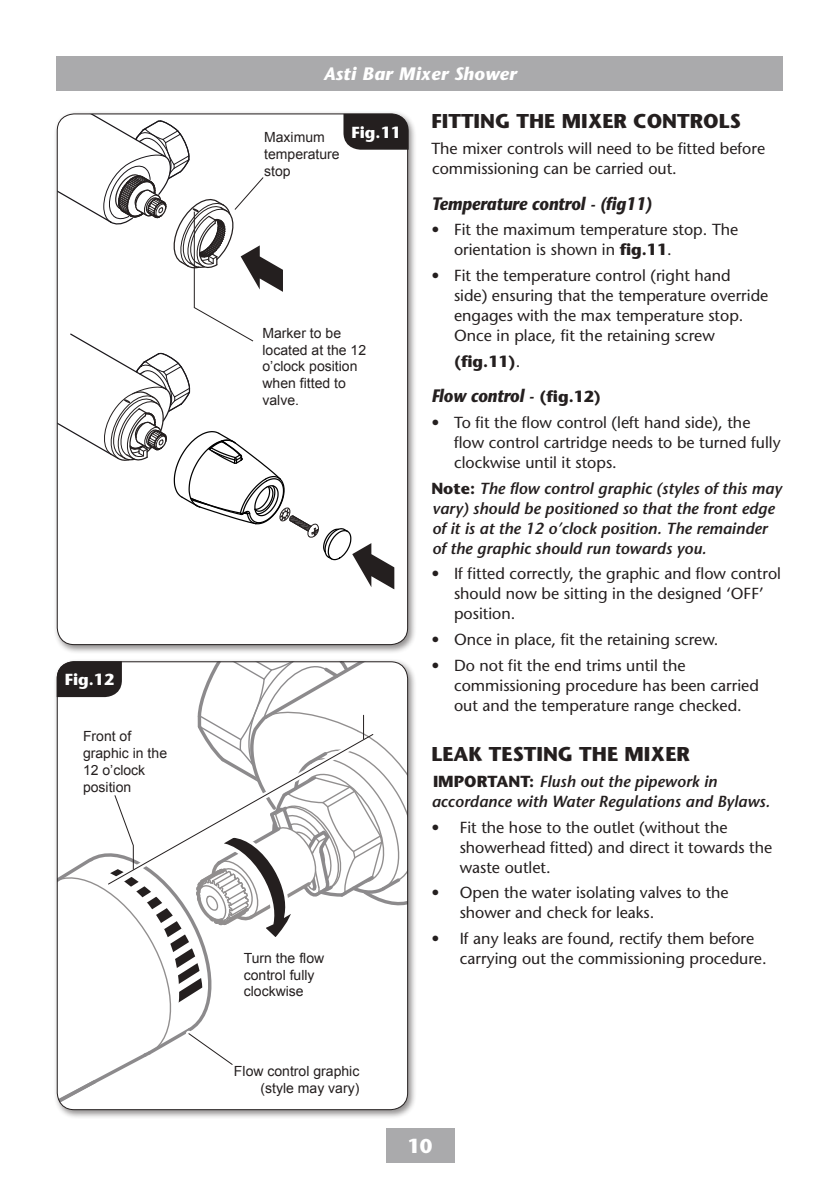
<style>
.page{position:relative;width:840px;height:1191px;background:#fff}
.page>*{position:absolute;margin:0;border:0;box-sizing:border-box;transform-origin:0 0}
.t1{font:700 20px "Stone Sans Std";color:#241f1f}
.t2{font:700 20px "Stone Sans Std";color:#fff}
.t3{font:italic 700 18px "Stone Sans Std";letter-spacing:-.01em;color:#241f1f;scale:.9 1}
.t4{font:italic 700 18px "Stone Sans Std";letter-spacing:.01em;color:#fff}
.t5{font:500 16px/20px "Stone Sans Std";color:#241f1f}
.t6{font:italic 600 16px/20px "Stone Sans Std";color:#241f1f}
.t7{font:700 16px "Stone Sans Std";color:#fff}
.t8{font:700 16px "Stone Sans Std";color:#241f1f}
.t9{font:14px/16.8px "Arial";color:#241f1f}
.s1{font-weight:700}
.s2{font-weight:500}
.s3{font-style:normal;font-size:16px}
.s4{font-weight:700;font-style:normal}
</style>
<div class="page">
<div style="left:57px;top:57px;width:725px;height:34px;background:#aaaaac"></div>
<div style="left:386px;top:1128px;width:68px;height:34px;background:#aaaaac"></div>
<div style="left:53px;top:658px;width:364px;height:460px;background:#241f1f;opacity:.5"></div>
<svg style="left:57px;top:661px;width:350px;height:448px"></svg>
<div style="left:53px;top:110px;width:364px;height:544px;background:#241f1f;opacity:.5"></div>
<div style="left:57px;top:114px;width:350px;height:530px;background:#fff;border-radius:17px"></div>
<svg style="left:343px;top:114px;width:65px;height:36px;background:#302b2b"></svg>
<hr style="left:194px;top:212px;width:1px;height:96px;background:#241f1f">
<svg style="left:57px;top:306px;width:337px;height:283px"></svg>
<svg style="left:57px;top:114px;width:226px;height:178px"></svg>
<p class="t7" style="left:65px;top:670px;width:51px">Fig.12</p>
<p class="t9" style="left:83px;top:728px;width:86px">Front of graphic in the<br>12 o’clock position</p>
<p class="t4" style="left:323px;top:63px;width:194px">Asti Bar Mixer Shower</p>
<p class="t9" style="left:264px;top:129px;width:77px">Maximum temperature stop</p>
<p class="t7" style="left:351px;top:122px;width:51px">Fig.11</p>
<p class="t9" style="left:262px;top:324px;width:105px">Marker to be located at the 12 o’clock position when fitted to valve.</p>
<p class="t9" style="left:243px;top:949px;width:82px">Turn the flow control fully clockwise</p>
<p class="t1" style="left:431px;top:109px;width:311px">FITTING THE MIXER CONTROLS</p>
<p class="t5" style="left:431px;top:138px;width:335px">The mixer controls will need to be fitted before commissioning can be carried out.</p>
<p class="t3" style="left:431px;top:192px;width:246px">Temperature control - (fig11)</p>
<p class="t5" style="left:454px;top:220px;width:286px;text-indent:-23px">• Fit the maximum temperature stop. The orientation is shown in <span class="s1">fig.11</span>.</p>
<p class="t5" style="left:454px;top:265px;width:315px;text-indent:-23px">• Fit the temperature control (right hand<br>side) ensuring that the temperature override engages with the max temperature stop.<br>Once in place, fit the retaining screw</p>
<p class="t8" style="left:454px;top:351px;width:68px">(fig.11)<span class="s2">.</span></p>
<p class="t3" style="left:431px;top:385px;width:190px">Flow control - <span class="s3">(fig.12)</span></p>
<p class="t5" style="left:454px;top:412px;width:328px;text-indent:-23px">• To fit the flow control (left hand side), the flow control cartridge needs to be turned fully clockwise until it stops.</p>
<p class="t6" style="left:431px;top:478px;width:352px"><span class="s4">Note:</span> The flow control graphic (styles of this may vary) should be positioned so that the front edge of it is at the 12 o’clock position. The remainder of the graphic should run towards you.</p>
<p class="t5" style="left:454px;top:564px;width:328px;text-indent:-23px">• If fitted correctly, the graphic and flow control should now be sitting in the designed ‘OFF’ position.</p>
<p class="t5" style="left:431px;top:629px;width:288px">• Once in place, fit the retaining screw.</p>
<p class="t5" style="left:454px;top:655px;width:306px;text-indent:-23px">• Do not fit the end trims until the commissioning procedure has been carried out and the temperature range checked.</p>
<p class="t1" style="left:431px;top:742px;width:260px">LEAK TESTING THE MIXER</p>
<p class="t6" style="left:431px;top:771px;width:340px"><span class="s4">IMPORTANT:</span> Flush out the pipework in accordance with Water Regulations and Bylaws.</p>
<p class="t5" style="left:459px;top:817px;width:314px;text-indent:-28px">• Fit the hose to the outlet (without the showerhead fitted) and direct it towards the waste outlet.</p>
<p class="t5" style="left:459px;top:883px;width:270px;text-indent:-28px">• Open the water isolating valves to the shower and check for leaks.</p>
<p class="t5" style="left:459px;top:928px;width:308px;text-indent:-28px">• If any leaks are found, rectify them before carrying out the commissioning procedure.</p>
<p class="t9" style="left:234px;top:1062px;width:127px;text-align:right">Flow control graphic (style may vary)</p>
<p class="t2" style="left:407px;top:1134px;width:27px">10</p>
</div>
